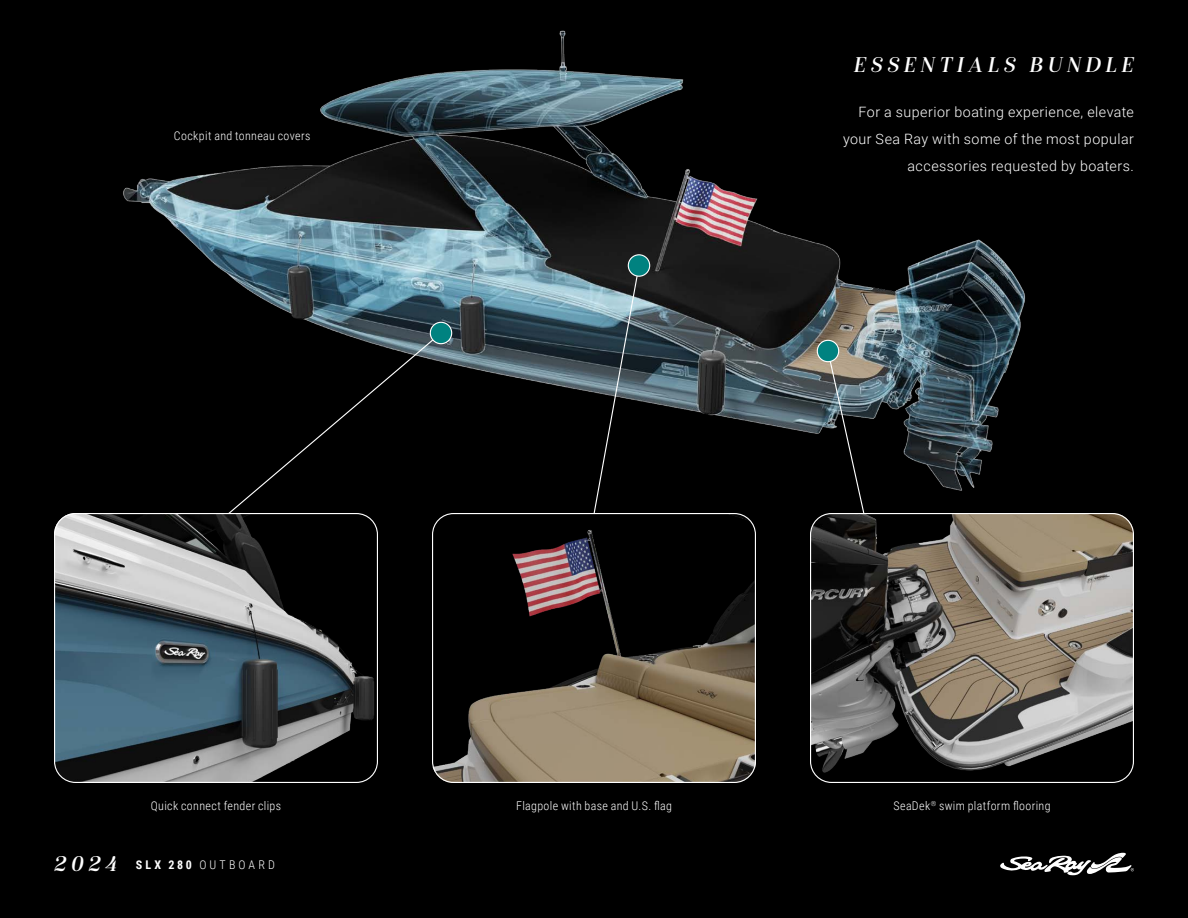
<style>
.page{position:relative;width:1188px;height:918px;background:#000}
.page>*{position:absolute;margin:0;border:0;box-sizing:border-box;transform-origin:0 0}
.Isabel_Italic_15_24_-_H1{font:italic 22.5px "Isabel";letter-spacing:.215em;color:#fff}
.Roboto_9_5_18{font:300 14.25px/27px "Roboto";letter-spacing:.035em;color:#fff;text-align:right}
.Roboto_Cond_8_12{font:300 12px "Roboto Condensed";letter-spacing:.03em;color:#fff}
.Roboto_Cond_8_12-2{font:300 12px "Roboto Condensed";letter-spacing:.26em;color:#fff}
.s1{font-family:"Isabel";font-weight:400;font-style:italic;font-size:22.5px}
.s2{font-weight:700}
</style>
<div class="page">
<svg style="left:1000px;top:853px;width:134px;height:22px"></svg>
<img style="left:123px;top:30px;width:902px;height:461px">
<svg style="left:827px;top:350px;width:38px;height:163px"></svg>
<svg style="left:593px;top:264px;width:47px;height:249px"></svg>
<svg style="left:226px;top:331px;width:217px;height:182px"></svg>
<img style="left:432px;top:513px;width:324px;height:270px">
<div style="left:432px;top:513px;width:324px;height:270px;border:1px solid #fff;border-radius:21px"></div>
<img style="left:54px;top:513px;width:324px;height:270px">
<div style="left:54px;top:513px;width:324px;height:270px;border:1px solid #fff;border-radius:21px"></div>
<div style="left:430px;top:322px;width:22px;height:22px;background:#008280;border-radius:50%"></div>
<div style="left:430px;top:322px;width:22px;height:22px;border:1px solid #fff;border-radius:50%"></div>
<div style="left:628px;top:255px;width:22px;height:21px;background:#008280;border-radius:50%"></div>
<div style="left:628px;top:254px;width:22px;height:23px;border:1px solid #fff;border-radius:50%"></div>
<img style="left:810px;top:513px;width:324px;height:270px">
<div style="left:810px;top:513px;width:324px;height:270px;border:1px solid #fff;border-radius:21px"></div>
<div style="left:817px;top:340px;width:22px;height:22px;background:#008280;border-radius:50%"></div>
<div style="left:817px;top:340px;width:22px;height:22px;border:1px solid #fff;border-radius:50%"></div>
<p class="Roboto_Cond_8_12" style="left:174px;top:127px;width:138px">Cockpit and tonneau covers</p>
<h1 class="Isabel_Italic_15_24_-_H1" style="left:854px;top:51px;width:281px">ESSENTIALS BUNDLE</h1>
<p class="Roboto_9_5_18" style="left:843px;top:98px;width:293px">For a superior boating experience, elevate your Sea Ray with some of the most popular accessories requested by boaters.</p>
<p class="Roboto_Cond_8_12" style="left:151px;top:797px;width:132px">Quick connect fender clips</p>
<p class="Roboto_Cond_8_12" style="left:516px;top:797px;width:157px">Flagpole with base and U.S. flag</p>
<p class="Roboto_Cond_8_12" style="left:893px;top:797px;width:159px">SeaDek<sup>®</sup> swim platform flooring</p>
<p class="Roboto_Cond_8_12-2" style="left:54px;top:856px;width:222px"><span class="s1">2024</span> <span class="s2">SLX 280</span> OUTBOARD</p>
</div>
